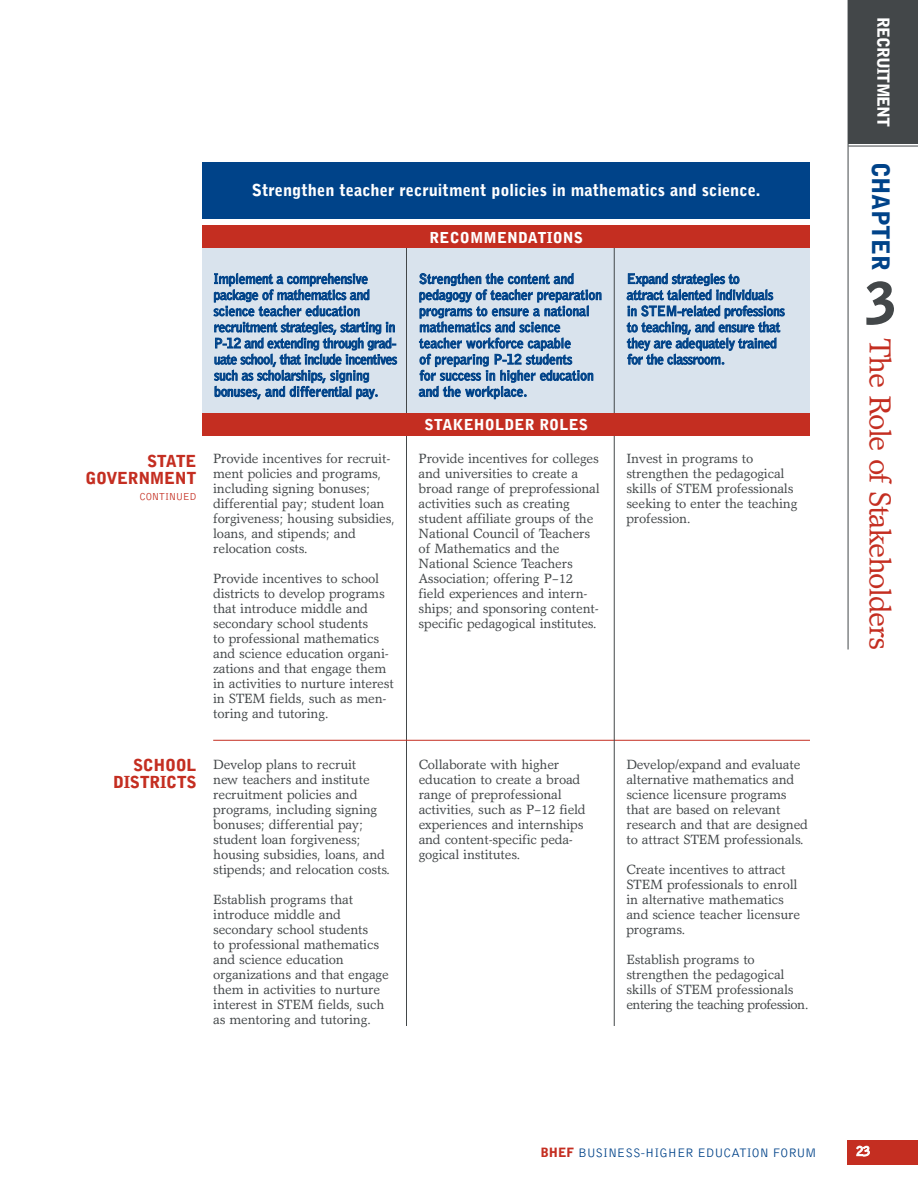
<style>
.page{position:relative;width:918px;height:1188px;background:#fff}
.page>*{position:absolute;margin:0;border:0;box-sizing:border-box;transform-origin:0 0}
.t1{font:900 56.55px "Bell Gothic";color:#434749}
.t2{font:30.45px "Garth Graphic";letter-spacing:-.05em;color:#c42e21}
.t3{font:900 24px "Bell Gothic";letter-spacing:-.02em;color:#004389}
.t4{font:900 16.5px "Bell Gothic";color:#fff}
.t5{font:900 16.5px/16.5px "Bell Gothic";letter-spacing:-.02em;color:#c42e21;text-align:right}
.t6{font:900 16.5px "Bell Gothic";letter-spacing:-.055em;color:#fff}
.t7{font:900 15px "Bell Gothic";letter-spacing:.01em;color:#fff}
.t8{font:13.5px/15px "Garth Graphic";letter-spacing:-.015em;color:#434749}
.t9{font:700 13.5px/16px "Bell Gothic";letter-spacing:-.015em;color:#004389}
.t10{font:300 12.75px "Bell Gothic";color:#004389}
.t11{font:700 12.75px "Bell Gothic";color:#fff}
.t12{font:300 10.5px "Bell Gothic";letter-spacing:-.02em;color:#c42e21}
.s1{font-weight:900;color:#c42e21}
</style>
<div class="page">
<div style="left:847px;top:1141px;width:71px;height:24px;background:#c42e21"></div>
<hr style="left:848px;top:0;width:1px;height:650px;background:#434749">
<hr style="left:848px;top:146px;width:70px;height:1px;background:#434749">
<div style="left:848px;top:0;width:70px;height:144px;background:#434749"></div>
<div style="left:202px;top:236px;width:608px;height:181px;background:#d9e3ed"></div>
<hr style="left:406px;top:232px;width:1px;height:794px;background:#434749">
<hr style="left:213px;top:740px;width:597px;height:1px;background:#c42e21">
<div style="left:202px;top:162px;width:608px;height:57px;background:#004389"></div>
<hr style="left:614px;top:238px;width:1px;height:788px;background:#434749">
<div style="left:202px;top:226px;width:608px;height:22px;background:#c42e21"></div>
<div style="left:202px;top:413px;width:608px;height:23px;background:#c42e21"></div>
<p class="t5" style="left:86px;top:454px;width:113px">STATE<br>GOVERNMENT</p>
<p class="t12" style="left:140px;top:493px;width:58px">CONTINUED</p>
<p class="t5" style="left:113px;top:758px;width:85px">SCHOOL<br>DISTRICTS</p>
<p class="t4" style="left:252px;top:184px;width:510px">Strengthen teacher recruitment policies in mathematics and science.</p>
<p class="t7" style="left:429px;top:232px;width:155px">RECOMMENDATIONS</p>
<p class="t9" style="left:213px;top:272px;width:185px">Implement a comprehensive package of mathematics and science teacher education recruitment strategies, starting in<br>P-12 and extending through grad&shy;uate school, that include incentives such as scholarships, signing bonuses, and differential pay.</p>
<p class="t9" style="left:419px;top:272px;width:185px">Strengthen the content and pedagogy of teacher preparation programs to ensure a national mathematics and science teacher workforce capable<br>of preparing P-12 students<br>for success in higher education and the workplace.</p>
<p class="t9" style="left:627px;top:272px;width:160px">Expand strategies to<br>attract talented individuals in STEM-related professions to teaching, and ensure that they are adequately trained for the classroom.</p>
<p class="t8" style="left:213px;top:453px;width:183px">Provide incentives for recruit&shy;ment policies and programs, including signing bonuses; differential pay; student loan forgiveness; housing subsidies, loans, and stipends; and relocation costs.</p>
<p class="t8" style="left:213px;top:573px;width:182px">Provide incentives to school districts to develop programs that introduce middle and secondary school students<br>to professional mathematics and science education organi&shy;zations and that engage them in activities to nurture interest in STEM fields, such as men&shy;toring and tutoring.</p>
<p class="t8" style="left:213px;top:758px;width:179px">Develop plans to recruit<br>new teachers and institute recruitment policies and programs, including signing bonuses; differential pay; student loan forgiveness; housing subsidies, loans, and stipends; and relocation costs.</p>
<p class="t8" style="left:213px;top:893px;width:177px">Establish programs that introduce middle and secondary school students<br>to professional mathematics and science education organizations and that engage them in activities to nurture interest in STEM fields, such as mentoring and tutoring.</p>
<p class="t7" style="left:424px;top:419px;width:165px">STAKEHOLDER ROLES</p>
<p class="t8" style="left:419px;top:453px;width:183px">Provide incentives for colleges and universities to create a broad range of preprofessional activities such as creating student affiliate groups of the<br>National Council of Teachers of Mathematics and the<br>National Science Teachers<br>Association; offering P–12 field experiences and intern&shy;ships; and sponsoring content&shy;specific pedagogical institutes.</p>
<p class="t8" style="left:626px;top:453px;width:173px">Invest in programs to strengthen the pedagogical skills of STEM professionals seeking to enter the teaching profession.</p>
<p class="t8" style="left:419px;top:758px;width:169px">Collaborate with higher education to create a broad range of preprofessional activities, such as P–12 field experiences and internships and content-specific peda&shy;gogical institutes.</p>
<p class="t8" style="left:626px;top:758px;width:183px">Develop/expand and evaluate alternative mathematics and science licensure programs that are based on relevant research and that are designed to attract STEM professionals.</p>
<p class="t8" style="left:626px;top:863px;width:175px">Create incentives to attract<br>STEM professionals to enroll in alternative mathematics and science teacher licensure programs.</p>
<p class="t8" style="left:626px;top:953px;width:184px">Establish programs to strengthen the pedagogical skills of STEM professionals entering the teaching profession.</p>
<p class="t6" style="left:890px;top:17px;width:112px;rotate:90deg">RECRUITMENT</p>
<h3 class="t3" style="left:890px;top:162px;width:110px;rotate:90deg">CHAPTER</h3>
<h1 class="t1" style="left:865px;top:282px;width:33px">3</h1>
<h2 class="t2" style="left:892px;top:338px;width:313px;rotate:90deg">The Role of Stakeholders</h2>
<p class="t10" style="left:540px;top:1148px;width:278px"><span class="s1">BHEF</span> BUSINESS-HIGHER EDUCATION FORUM</p>
<p class="t11" style="left:856px;top:1146px;width:15px">23</p>
</div>
